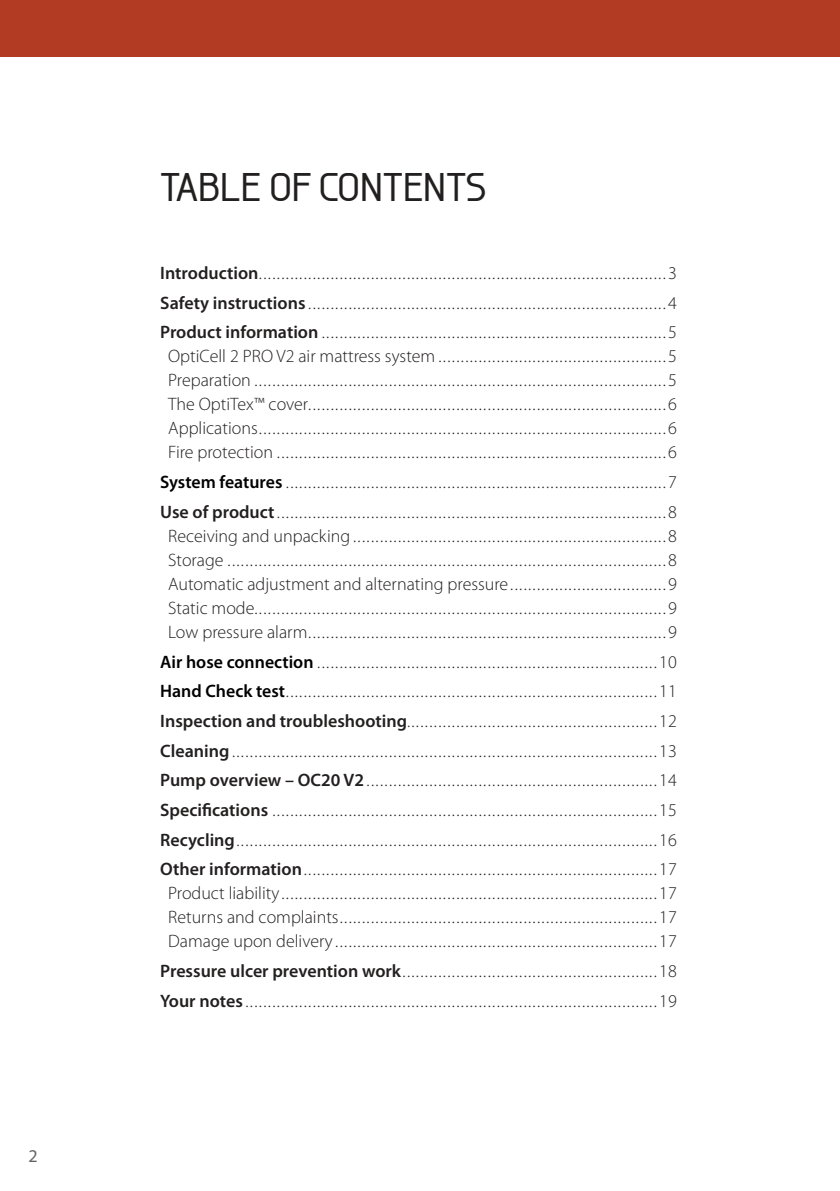
<style>
.page{position:relative;width:840px;height:1191px;background:#fff}
.page>*{position:absolute;margin:0;border:0;box-sizing:border-box;transform-origin:0 0}
.t1{font:500 40px "Galette";color:#221f1f}
.t2{font:300 18px/29.6px "Myriad Pro";color:#221f1f;text-align:justify}
.t3{font:18px "Myriad Pro";color:#626366}
.s1{font-weight:600}
.s2{font-weight:600;color:#010102}
</style>
<div class="page">
<div style="left:0;top:0;width:839px;height:57px;background:#b23c23"></div>
<p class="t3" style="left:29px;top:1148px;width:11px">2</p>
<h1 class="t1" style="left:160px;top:171px;width:327px">TABLE OF CONTENTS</h1>
<p class="t2" style="left:160px;top:260px;width:518px"><span class="s1">Introduction</span> ...........................................................................................3<br><span class="s1">Safety instructions</span> ................................................................................4<br><span class="s1">Product information</span> .............................................................................5</p>
<p class="t2" style="left:168px;top:346px;width:510px;line-height:24px">OptiCell 2 PRO V2 air mattress system ...................................................5<br>Preparation ............................................................................................5<br>The OptiTex™ cover ................................................................................6<br>Applications ...........................................................................................6<br>Fire protection .......................................................................................6</p>
<p class="t2" style="left:160px;top:469px;width:518px"><span class="s2">System features</span> .....................................................................................7<br><span class="s1">Use of product</span> .......................................................................................8</p>
<p class="t2" style="left:168px;top:525px;width:510px;line-height:24px">Receiving and unpacking ......................................................................8<br>Storage ..................................................................................................8<br>Automatic adjustment and alternating pressure ...................................9<br>Static mode............................................................................................9<br>Low pressure alarm ................................................................................9</p>
<p class="t2" style="left:160px;top:648px;width:518px"><span class="s2">Air hose connection</span> ............................................................................10<br><span class="s2">Hand Check test</span> ...................................................................................11<br><span class="s1">Inspection and troubleshooting</span>........................................................12<br><span class="s1">Cleaning</span> ...............................................................................................13<br><span class="s1">Pump overview – OC20 V2</span> .................................................................14<br><span class="s1">Specifications</span> ......................................................................................15<br><span class="s1">Recycling</span> ..............................................................................................16<br><span class="s1">Other information</span> ...............................................................................17</p>
<p class="t2" style="left:168px;top:882px;width:510px;line-height:24px">Product liability ....................................................................................17<br>Returns and complaints .......................................................................17<br>Damage upon delivery ........................................................................17</p>
<p class="t2" style="left:160px;top:957px;width:518px"><span class="s1">Pressure ulcer prevention work</span> .........................................................18<br><span class="s1">Your notes</span> ............................................................................................19</p>
</div>
